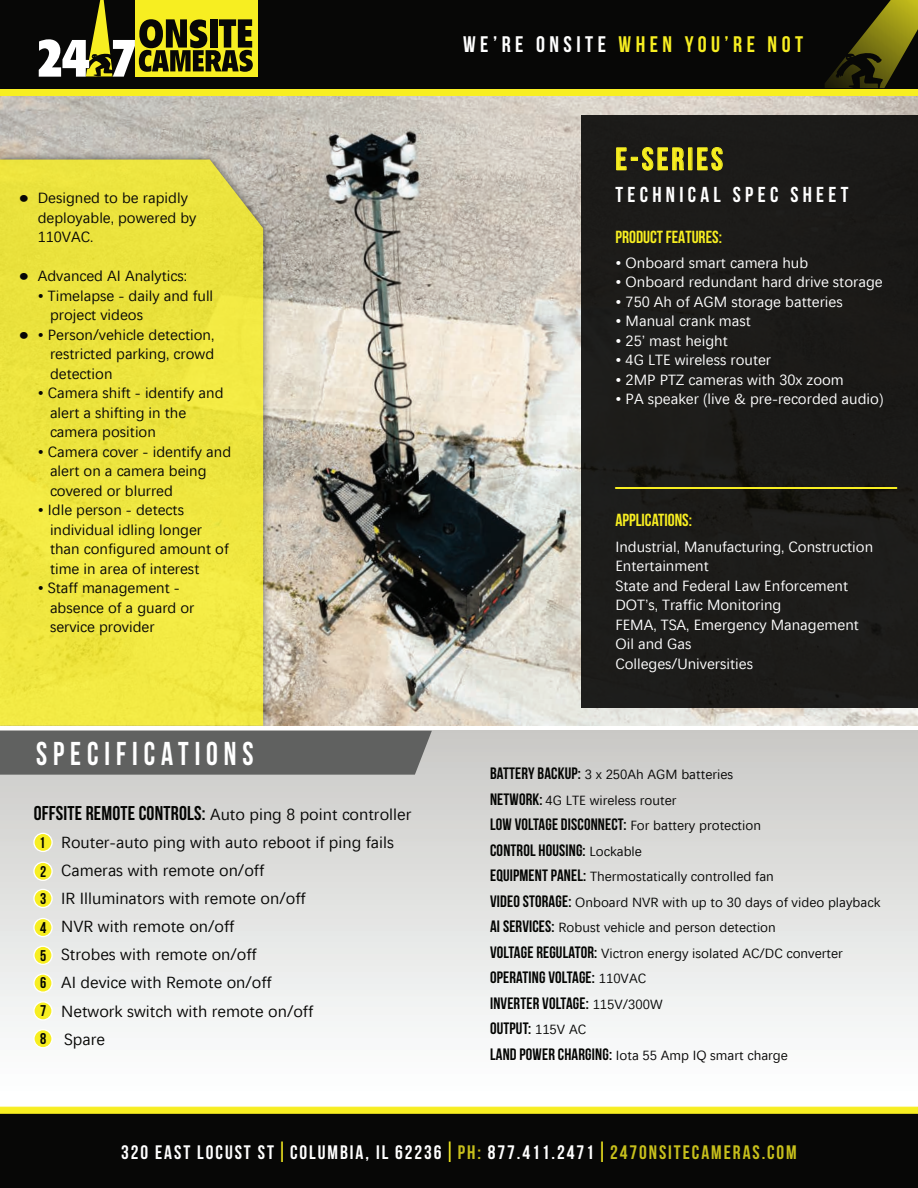
<style>
.page{position:relative;width:918px;height:1188px;background:#fff}
.page>*{position:absolute;margin:0;border:0;box-sizing:border-box;transform-origin:0 0}
.t1{font:700 33px "Bebas Neue";letter-spacing:.2em;color:#fff;scale:.9 1}
.t2{font:700 31.5px "Bebas Neue";letter-spacing:.1em;color:#f7ee21}
.t3{font:25.65px "Ebrima";color:#070706;scale:1.11 1}
.t4{font:700 22.5px "Bebas Neue";letter-spacing:.2em;color:#f7ee21}
.t5{font:700 21.6px "Bebas Neue";letter-spacing:.2em;color:#fff}
.t6{font:700 19.5px "Bebas Neue";letter-spacing:.1em;color:#fff}
.t7{font:700 17.55px "Bebas Neue";color:#f7ee21}
.t8{font:700 16.5px/25.5px "Bebas Neue";letter-spacing:.01em;color:#040503}
.t9{font:16.35px/28px "Ebrima";color:#070706}
.t10{font:700 15.6px/28px "Bebas Neue";color:#040503}
.t11{font:15px/19.5px "Ebrima";color:#070706}
.t12{font:15px/19.5px "Ebrima";color:#fff}
.t13{font:13.5px/25.5px "Ebrima";color:#070706}
.s1{font-family:"Bebas Neue";font-weight:700;font-size:19.95px;color:#040503}
.s2{color:#fff}
.s3{font-family:"Bebas Neue";font-weight:700;font-size:16.5px;color:#040503}
.s4{font-family:"Ebrima";font-weight:400;font-size:13.5px;color:#070706}
.s5{font-size:29.25px;color:#f7ee21}
.s6{color:rgb(247 238 33/.8)}
</style>
<div class="page">
<div style="left:0;top:731px;width:918px;height:376px;background:linear-gradient(to bottom,#c9c9c6,#fff)"></div>
<img style="left:0;top:96px;width:918px;height:630px">
<img style="left:0;top:148px;width:275px;height:578px">
<div style="left:0;top:160px;width:263px;height:566px;background:#eee53f"></div>
<div style="left:581px;top:115px;width:337px;height:593px;background:#1c1b19"></div>
<div style="left:0;top:0;width:918px;height:90px;background:#070706"></div>
<div style="left:135px;top:0;width:123px;height:76px;background:#f7ee21"></div>
<svg style="left:39px;top:0;width:214px;height:77px"></svg>
<div style="left:0;top:1113px;width:918px;height:75px;background:#070706"></div>
<svg style="left:616px;top:147px;width:68px;height:24px"></svg>
<div style="left:688px;top:147px;width:4px;height:23px;border:1px solid #f7ee21"></div>
<svg style="left:697px;top:147px;width:26px;height:24px"></svg>
<svg style="left:825px;top:0;width:93px;height:88px"></svg>
<svg style="left:0;top:1107px;width:612px;height:7px;background:#f1e821"></svg>
<div style="left:0;top:90px;width:918px;height:6px;background:#f7ee21"></div>
<div style="left:0;top:731px;width:432px;height:44px;background:#606160"></div>
<img style="left:612px;top:347px;width:306px;height:767px">
<div style="left:34px;top:833px;width:18px;height:18px;background:#f7ee21;border-radius:50%"></div>
<div style="left:33px;top:833px;width:20px;height:19px;border:1px solid #fff;border-radius:50%"></div>
<div style="left:34px;top:862px;width:18px;height:18px;background:#f7ee21;border-radius:50%"></div>
<div style="left:33px;top:862px;width:20px;height:19px;border:1px solid #fff;border-radius:50%"></div>
<div style="left:34px;top:889px;width:18px;height:19px;background:#f7ee21;border-radius:50%"></div>
<div style="left:33px;top:889px;width:20px;height:19px;border:1px solid #fff;border-radius:50%"></div>
<div style="left:34px;top:918px;width:18px;height:19px;background:#f7ee21;border-radius:50%"></div>
<div style="left:33px;top:918px;width:20px;height:19px;border:1px solid #fff;border-radius:50%"></div>
<div style="left:34px;top:946px;width:18px;height:18px;background:#f7ee21;border-radius:50%"></div>
<div style="left:33px;top:946px;width:20px;height:19px;border:1px solid #fff;border-radius:50%"></div>
<div style="left:34px;top:974px;width:18px;height:18px;background:#f7ee21;border-radius:50%"></div>
<div style="left:33px;top:973px;width:20px;height:20px;border:1px solid #fff;border-radius:50%"></div>
<svg style="left:34px;top:1002px;width:18px;height:18px"></svg>
<div style="left:33px;top:1001px;width:20px;height:20px;border:1px solid #fff;border-radius:50%"></div>
<div style="left:34px;top:1030px;width:18px;height:18px;background:#f7ee21;border-radius:50%"></div>
<div style="left:33px;top:1029px;width:20px;height:19px;border:1px solid #fff;border-radius:50%"></div>
<h3 class="t3" style="left:18px;top:179px;width:12px">•</h3>
<h3 class="t3" style="left:18px;top:257px;width:12px">•</h3>
<h3 class="t3" style="left:18px;top:316px;width:12px">•</h3>
<p class="t11" style="left:38px;top:188px;width:160px">Designed to be rapidly deployable, powered by<br>110VAC.</p>
<p class="t11" style="left:38px;top:266px;width:151px">Advanced AI Analytics:</p>
<p class="t11" style="left:50px;top:285px;width:165px;text-indent:-12px">• Timelapse - daily and full project videos</p>
<p class="t11" style="left:50px;top:324px;width:166px;text-align:justify;text-indent:-12px">• Person/vehicle detection, restricted parking, crowd detection</p>
<p class="t11" style="left:50px;top:383px;width:175px;text-indent:-12px">• Camera shift - identify and alert a shifting in the camera position</p>
<p class="t11" style="left:50px;top:441px;width:183px;text-indent:-12px">• Camera cover - identify and alert on a camera being covered or blurred</p>
<p class="t11" style="left:50px;top:500px;width:180px;text-indent:-12px">• Idle person - detects individual idling longer than configured amount of time in area of interest</p>
<p class="t11" style="left:50px;top:578px;width:146px;text-indent:-12px">• Staff management - absence of a guard or service provider</p>
<h1 class="t1" style="left:36px;top:736px;width:243px">SPECIFICATIONS</h1>
<p class="t9" style="left:61px;top:800px;width:352px;text-indent:-28px"><span class="s1">OFFSITE REMOTE CONTROLS:</span> Auto ping 8 point controller<br>Router-auto ping with auto reboot if ping fails<br>Cameras with remote on/off<br>IR Illuminators with remote on/off<br>NVR with remote on/off<br>Strobes with remote on/off<br>AI device with Remote on/off<br>Network switch with remote on/off<br>Spare</p>
<p class="t10" style="left:39px;top:828px;width:9px;line-height:29px">1<br>2</p>
<p class="t10" style="left:40px;top:884px;width:8px;text-align:justify">3<br>4<br>5<br>6<br>7<br>8</p>
<h3 class="t4" style="left:463px;top:32px;width:342px"><span class="s2">WE’RE ONSITE</span> WHEN YOU’RE NOT</h3>
<h2 class="t2" style="left:615px;top:142px;width:109px">E-SERIES</h2>
<h3 class="t5" style="left:615px;top:183px;width:235px">TECHNICAL SPEC SHEET</h3>
<p class="t7" style="left:615px;top:228px;width:108px">PRODUCT FEATURES:</p>
<p class="t12" style="left:615px;top:252px;width:194px">• Onboard smart camera hub</p>
<p class="t12" style="left:615px;top:271px;width:269px">• Onboard redundant hard drive storage</p>
<p class="t12" style="left:615px;top:291px;width:229px">• 750 Ah of AGM storage batteries</p>
<p class="t12" style="left:615px;top:310px;width:137px">• Manual crank mast</p>
<p class="t12" style="left:615px;top:330px;width:114px">• 25’ mast height</p>
<p class="t12" style="left:615px;top:349px;width:157px">• 4G LTE wireless router</p>
<p class="t12" style="left:615px;top:369px;width:230px">• 2MP PTZ cameras with 30x zoom</p>
<p class="t12" style="left:615px;top:388px;width:270px">• PA speaker (live &amp; pre-recorded audio)</p>
<p class="t7" style="left:615px;top:511px;width:78px">APPLICATIONS:</p>
<p class="t12" style="left:615px;top:536px;width:259px">Industrial, Manufacturing, Construction<br>Entertainment<br>State and Federal Law Enforcement<br>DOT’s, Traffic Monitoring<br>FEMA, TSA, Emergency Management<br>Oil and Gas<br>Colleges/Universities</p>
<p class="t13" style="left:490px;top:761px;width:245px"><span class="s3">BATTERY BACKUP:</span> 3 x 250Ah AGM batteries<br><span class="s3">NETWORK:</span> 4G LTE wireless router</p>
<p class="t8" style="left:490px;top:812px;width:272px">LOW VOLTAGE DISCONNECT: <span class="s4">For battery protection<br></span>CONTROL HOUSING: <span class="s4">Lockable</span></p>
<p class="t13" style="left:490px;top:863px;width:392px"><span class="s3">EQUIPMENT PANEL:</span> Thermostatically controlled fan<br><span class="s3">VIDEO STORAGE:</span> Onboard NVR with up to 30 days of video playback <span class="s3">AI SERVICES:</span> Robust vehicle and person detection<br><span class="s3">VOLTAGE REGULATOR:</span> Victron energy isolated AC/DC converter</p>
<p class="t8" style="left:490px;top:965px;width:174px">OPERATING VOLTAGE: <span class="s4">110VAC<br></span>INVERTER VOLTAGE: <span class="s4">115V/300W<br></span>OUTPUT: <span class="s4">115V AC</span></p>
<p class="t13" style="left:490px;top:1042px;width:299px"><span class="s3">LAND POWER CHARGING:</span> Iota 55 Amp IQ smart charge</p>
<h3 class="t6" style="left:121px;top:1142px;width:677px">320 EAST LOCUST ST <span class="s5">I</span> COLUMBIA, IL 62236 <span class="s5">I</span> <span class="s6">PH:</span> 877.411.2471 <span class="s5">I</span> <span class="s6">247ONSITECAMERAS.COM</span></h3>
</div>
